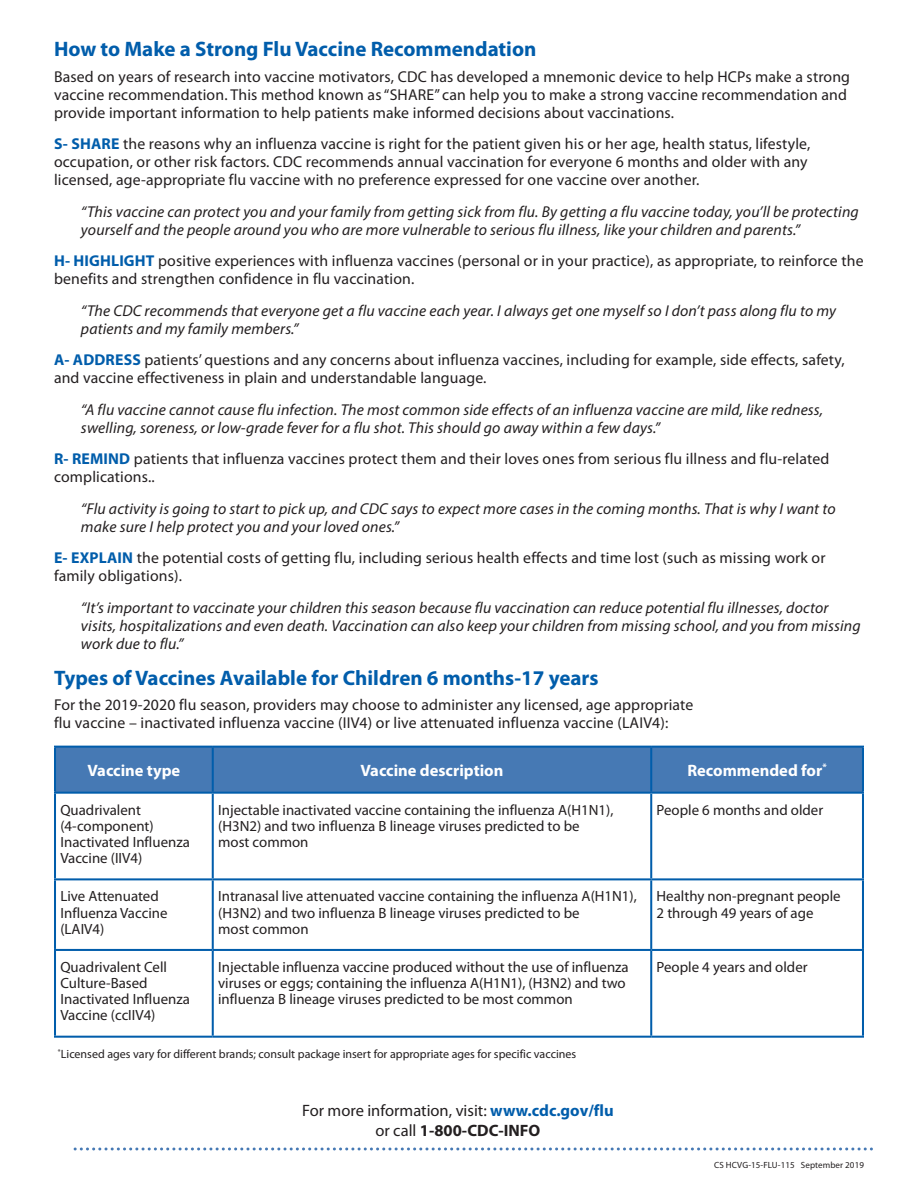
<style>
.page{position:relative;width:918px;height:1188px;background:#fff}
.page>*{position:absolute;margin:0;border:0;box-sizing:border-box;transform-origin:0 0}
.t1{font:700 21px "Myriad Pro";color:#015dab}
.t2{font:16.5px/19.8px "Myriad Pro";color:#231f20;text-align:center}
.t3{font:700 16.5px "Myriad Pro";color:#fff}
.t4{font:15.75px/18px "Myriad Pro";letter-spacing:.01em;color:#231f20}
.t5{font:italic 15.75px/18px "Myriad Pro";letter-spacing:.01em;color:#231f20}
.t6{font:14.85px/16.2px "Myriad Pro";color:#231f20}
.t7{font:12px "Myriad Pro";color:#231f20}
.t8{font:9px "Myriad Pro";letter-spacing:.01em;color:#231f20}
.s1{font-weight:700;color:#015dab}
.s2{font-weight:700}
</style>
<div class="page">
<div style="left:55px;top:747px;width:158px;height:46px;background:#4679b4"></div>
<div style="left:213px;top:747px;width:438px;height:46px;background:#4679b4"></div>
<div style="left:651px;top:747px;width:212px;height:46px;background:#4679b4"></div>
<hr style="left:54px;top:746px;width:159px;height:2px;background:#015dab">
<hr style="left:54px;top:748px;width:2px;height:44px;background:#015dab">
<hr style="left:213px;top:746px;width:438px;height:2px;background:#015dab">
<hr style="left:212px;top:748px;width:2px;height:44px;background:#015dab">
<hr style="left:651px;top:746px;width:213px;height:2px;background:#015dab">
<hr style="left:650px;top:748px;width:2px;height:44px;background:#015dab">
<hr style="left:862px;top:748px;width:2px;height:44px;background:#015dab">
<hr style="left:54px;top:792px;width:159px;height:2px;background:#015dab">
<hr style="left:213px;top:792px;width:438px;height:2px;background:#015dab">
<hr style="left:651px;top:792px;width:213px;height:2px;background:#015dab">
<hr style="left:54px;top:794px;width:2px;height:84px;background:#015dab">
<hr style="left:212px;top:794px;width:2px;height:84px;background:#015dab">
<hr style="left:650px;top:794px;width:2px;height:84px;background:#015dab">
<hr style="left:862px;top:794px;width:2px;height:84px;background:#015dab">
<hr style="left:54px;top:878px;width:159px;height:2px;background:#015dab">
<hr style="left:54px;top:880px;width:2px;height:69px;background:#015dab">
<hr style="left:213px;top:878px;width:438px;height:2px;background:#015dab">
<hr style="left:212px;top:880px;width:2px;height:69px;background:#015dab">
<hr style="left:651px;top:878px;width:213px;height:2px;background:#015dab">
<hr style="left:650px;top:880px;width:2px;height:69px;background:#015dab">
<hr style="left:862px;top:880px;width:2px;height:69px;background:#015dab">
<hr style="left:54px;top:949px;width:159px;height:2px;background:#015dab">
<hr style="left:54px;top:951px;width:2px;height:85px;background:#015dab">
<hr style="left:213px;top:949px;width:438px;height:2px;background:#015dab">
<hr style="left:212px;top:951px;width:2px;height:85px;background:#015dab">
<hr style="left:651px;top:949px;width:213px;height:2px;background:#015dab">
<hr style="left:650px;top:951px;width:2px;height:85px;background:#015dab">
<hr style="left:862px;top:951px;width:2px;height:85px;background:#015dab">
<hr style="left:54px;top:1036px;width:159px;height:2px;background:#015dab">
<hr style="left:213px;top:1036px;width:438px;height:2px;background:#015dab">
<hr style="left:651px;top:1036px;width:213px;height:2px;background:#015dab">
<svg style="left:74px;top:1148px;width:797px;height:2px"></svg>
<p class="t1" style="left:54px;top:37px;width:484px">How to Make a Strong Flu Vaccine Recommendation</p>
<p class="t4" style="left:54px;top:68px;width:798px">Based on years of research into vaccine motivators, CDC has developed a mnemonic device to help HCPs make a strong vaccine recommendation. This method known as “SHARE” can help you to make a strong vaccine recommendation and provide important information to help patients make informed decisions about vaccinations.</p>
<p class="t4" style="left:54px;top:135px;width:758px"><span class="s1">S- SHARE</span> the reasons why an influenza vaccine is right for the patient given his or her age, health status, lifestyle, occupation, or other risk factors. CDC recommends annual vaccination for everyone 6 months and older with any licensed, age-appropriate flu vaccine with no preference expressed for one vaccine over another.</p>
<p class="t5" style="left:81px;top:202px;width:779px">“This vaccine can protect you and your family from getting sick from flu. By getting a flu vaccine today, you’ll be protecting yourself and the people around you who are more vulnerable to serious flu illness, like your children and parents.”</p>
<p class="t4" style="left:54px;top:252px;width:811px"><span class="s1">H- HIGHLIGHT</span> positive experiences with influenza vaccines (personal or in your practice), as appropriate, to reinforce the benefits and strengthen confidence in flu vaccination.</p>
<p class="t5" style="left:81px;top:301px;width:757px">“The CDC recommends that everyone get a flu vaccine each year. I always get one myself so I don’t pass along flu to my patients and my family members.”</p>
<p class="t4" style="left:54px;top:351px;width:792px"><span class="s1">A- ADDRESS</span> patients’ questions and any concerns about influenza vaccines, including for example, side effects, safety, and vaccine effectiveness in plain and understandable language.</p>
<p class="t5" style="left:81px;top:400px;width:744px">“A flu vaccine cannot cause flu infection. The most common side effects of an influenza vaccine are mild, like redness, swelling, soreness, or low-grade fever for a flu shot. This should go away within a few days.”</p>
<p class="t4" style="left:54px;top:450px;width:777px"><span class="s1">R- REMIND</span> patients that influenza vaccines protect them and their loves ones from serious flu illness and flu-related complications..</p>
<p class="t5" style="left:81px;top:499px;width:756px">“Flu activity is going to start to pick up, and CDC says to expect more cases in the coming months. That is why I want to make sure I help protect you and your loved ones.”</p>
<p class="t4" style="left:54px;top:549px;width:773px"><span class="s1">E- EXPLAIN</span> the potential costs of getting flu, including serious health effects and time lost (such as missing work or family obligations).</p>
<p class="t5" style="left:81px;top:598px;width:781px">“It’s important to vaccinate your children this season because flu vaccination can reduce potential flu illnesses, doctor visits, hospitalizations and even death. Vaccination can also keep your children from missing school, and you from missing work due to flu.”</p>
<p class="t1" style="left:54px;top:666px;width:546px">Types of Vaccines Available for Children 6 months-17 years</p>
<p class="t4" style="left:54px;top:696px;width:641px">For the 2019-2020 flu season, providers may choose to administer any licensed, age appropriate flu vaccine – inactivated influenza vaccine (IIV4) or live attenuated influenza vaccine (LAIV4):</p>
<p class="t3" style="left:87px;top:761px;width:94px">Vaccine type</p>
<p class="t3" style="left:360px;top:761px;width:145px">Vaccine description</p>
<p class="t3" style="left:687px;top:761px;width:141px">Recommended for<sup>*</sup></p>
<p class="t6" style="left:60px;top:802px;width:131px">Quadrivalent (4-component)<br>Inactivated Influenza<br>Vaccine (IIV4)</p>
<p class="t6" style="left:218px;top:802px;width:397px">Injectable inactivated vaccine containing the influenza A(H1N1), (H3N2) and two influenza B lineage viruses predicted to be most common</p>
<p class="t6" style="left:657px;top:802px;width:168px">People 6 months and older</p>
<p class="t6" style="left:60px;top:889px;width:109px">Live Attenuated<br>Influenza Vaccine (LAIV4)</p>
<p class="t6" style="left:218px;top:889px;width:420px">Intranasal live attenuated vaccine containing the influenza A(H1N1), (H3N2) and two influenza B lineage viruses predicted to be<br>most common</p>
<p class="t6" style="left:657px;top:889px;width:185px">Healthy non-pregnant people<br>2 through 49 years of age</p>
<p class="t6" style="left:60px;top:959px;width:131px">Quadrivalent Cell<br>Culture-Based<br>Inactivated Influenza<br>Vaccine (ccIIV4)</p>
<p class="t6" style="left:218px;top:959px;width:412px">Injectable influenza vaccine produced without the use of influenza viruses or eggs; containing the influenza A(H1N1), (H3N2) and two influenza B lineage viruses predicted to be most common</p>
<p class="t6" style="left:657px;top:959px;width:153px">People 4 years and older</p>
<p class="t7" style="left:58px;top:1047px;width:520px"><sup>*</sup>Licensed ages vary for different brands; consult package insert for appropriate ages for specific vaccines</p>
<p class="t2" style="left:302px;top:1101px;width:313px">For more information, visit: <span class="s1">www.cdc.gov/flu </span>or call <span class="s2">1-800-CDC-INFO</span></p>
<p class="t8" style="left:714px;top:1161px;width:151px">CS HCVG-15-FLU-115 September 2019</p>
</div>
